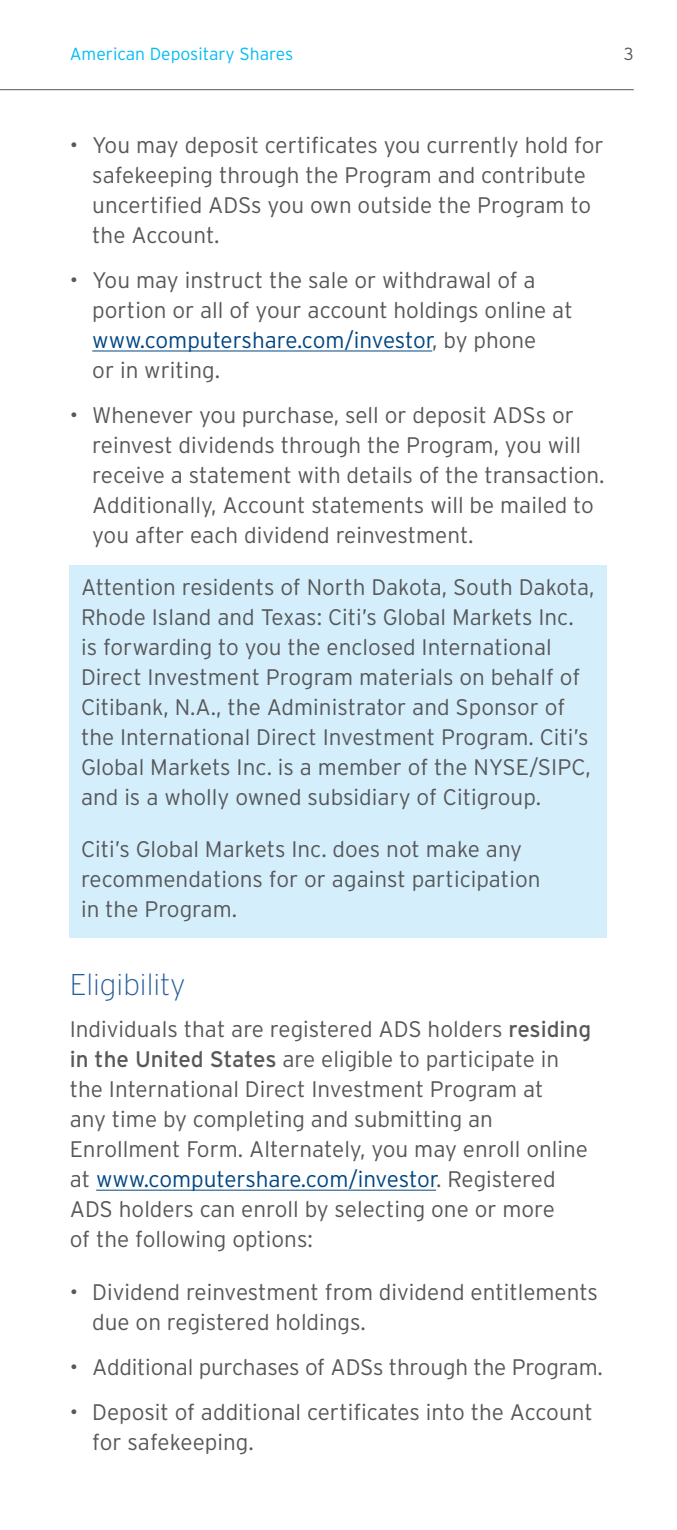
<style>
.page{position:relative;width:677px;height:1530px;background:#fff}
.page>*{position:absolute;margin:0;border:0;box-sizing:border-box;transform-origin:0 0}
.Head{font:200 30px "Interstate";color:#255d97}
.body_copy{font:300 22.5px/30px "Interstate";color:#57585a}
.t1{font:300 17.5px "Interstate";color:#01bdf2}
.page_headers{font:300 17.5px "Interstate";color:#57585a}
.s1{color:#004684}
.s2{font-weight:400}
</style>
<div class="page">
<hr style="left:0;top:89px;width:634px;height:1px;background:#57585a">
<hr style="left:92px;top:351px;width:340px;height:1px;background:#004684">
<hr style="left:96px;top:1190px;width:340px;height:1px;background:#004684">
<div style="left:70px;top:565px;width:537px;height:373px;background:#d4effb"></div>
<p class="t1" style="left:70px;top:44px;width:225px">American Depositary Shares</p>
<p class="page_headers" style="left:624px;top:44px;width:11px">3</p>
<p class="body_copy" style="left:92px;top:130px;width:513px;text-indent:-23px">• You may deposit certificates you currently hold for safekeeping through the Program and contribute uncertified ADSs you own outside the Program to the Account.</p>
<p class="body_copy" style="left:92px;top:265px;width:482px;text-indent:-23px">• You may instruct the sale or withdrawal of a portion or all of your account holdings online at <span class="s1">www.computershare.com/investor</span>, by phone<br>or in writing.</p>
<p class="body_copy" style="left:92px;top:400px;width:514px;text-indent:-23px">• Whenever you purchase, sell or deposit ADSs or reinvest dividends through the Program, you will receive a statement with details of the transaction.<br>Additionally, Account statements will be mailed to you after each dividend reinvestment.</p>
<p class="body_copy" style="left:81px;top:572px;width:515px">Attention residents of North Dakota, South Dakota, Rhode Island and Texas: Citi’s Global Markets Inc. is forwarding to you the enclosed International Direct Investment Program materials on behalf of Citibank, N.A., the Administrator and Sponsor of the International Direct Investment Program. Citi’s Global Markets Inc. is a member of the NYSE/SIPC, and is a wholly owned subsidiary of Citigroup.</p>
<p class="body_copy" style="left:81px;top:834px;width:461px">Citi’s Global Markets Inc. does not make any recommendations for or against participation in the Program.</p>
<p class="Head" style="left:70px;top:967px;width:117px">Eligibility</p>
<p class="body_copy" style="left:70px;top:1014px;width:523px">Individuals that are registered ADS holders <span class="s2">residing in the United States</span> are eligible to participate in the International Direct Investment Program at<br>any time by completing and submitting an Enrollment Form. Alternately, you may enroll online at <span class="s1">www.computershare.com/investor</span>. Registered ADS holders can enroll by selecting one or more<br>of the following options:</p>
<p class="body_copy" style="left:92px;top:1277px;width:507px;text-indent:-23px">• Dividend reinvestment from dividend entitlements due on registered holdings.</p>
<p class="body_copy" style="left:70px;top:1352px;width:535px">• Additional purchases of ADSs through the Program.</p>
<p class="body_copy" style="left:92px;top:1397px;width:502px;text-indent:-23px">• Deposit of additional certificates into the Account for safekeeping.</p>
</div>
